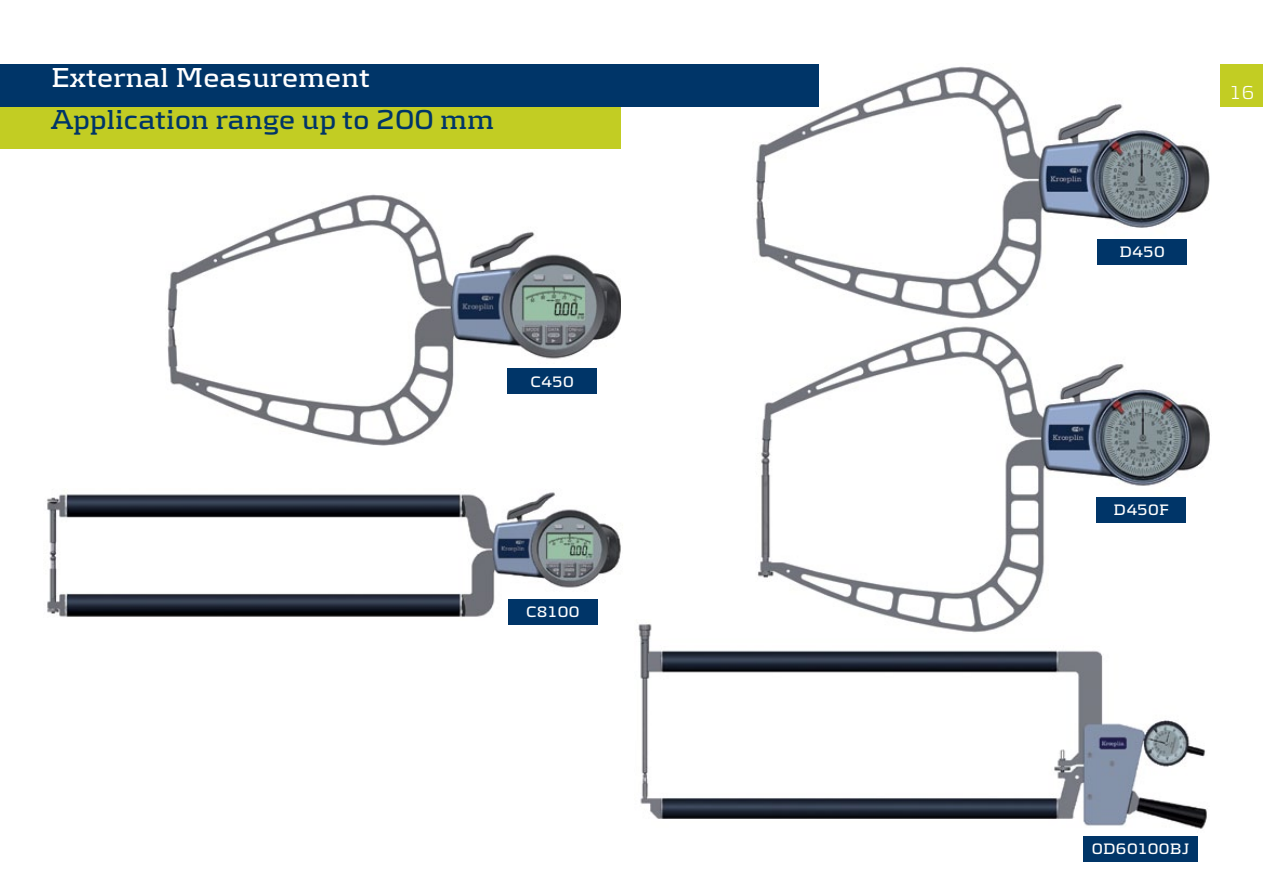
<style>
.page{position:relative;width:1263px;height:893px;background:#fff}
.page>*{position:absolute;margin:0;border:0;box-sizing:border-box;transform-origin:0 0}
.t1{font:700 28.5px "Kontrapunkt";color:#003568}
.t2{font:700 28.5px "Kontrapunkt";color:#fff}
.t3{font:300 19.5px "Kontrapunkt";color:#fff}
.t4{font:700 15.75px "Kontrapunkt";letter-spacing:.015em;color:#fff}
</style>
<div class="page">
<div style="left:1220px;top:64px;width:43px;height:42px;background:#c2cd23"></div>
<div style="left:0;top:106px;width:621px;height:43px;background:#c2cd23"></div>
<img style="left:752px;top:66px;width:458px;height:253px">
<div style="left:1097px;top:239px;width:90px;height:25px;background:#003568"></div>
<div style="left:0;top:64px;width:819px;height:42px;background:#003568"></div>
<img style="left:638px;top:624px;width:570px;height:205px">
<img style="left:167px;top:194px;width:454px;height:252px">
<img style="left:46px;top:490px;width:575px;height:127px">
<div style="left:1083px;top:837px;width:115px;height:25px;background:#003568"></div>
<img style="left:755px;top:326px;width:455px;height:308px">
<div style="left:1096px;top:497px;width:90px;height:26px;background:#003568"></div>
<div style="left:507px;top:369px;width:90px;height:25px;background:#003568"></div>
<div style="left:508px;top:599px;width:90px;height:25px;background:#003568"></div>
<h1 class="t2" style="left:51px;top:60px;width:321px">External Measurement</h1>
<h1 class="t1" style="left:51px;top:103px;width:445px">Application range up to 200 mm</h1>
<p class="t4" style="left:530px;top:372px;width:45px">C450</p>
<p class="t4" style="left:526px;top:602px;width:55px">C8100</p>
<p class="t4" style="left:1119px;top:242px;width:47px">D450</p>
<p class="t3" style="left:1229px;top:81px;width:27px">16</p>
<p class="t4" style="left:1113px;top:501px;width:57px">D450F</p>
<p class="t4" style="left:1092px;top:840px;width:99px">OD60100BJ</p>
</div>
